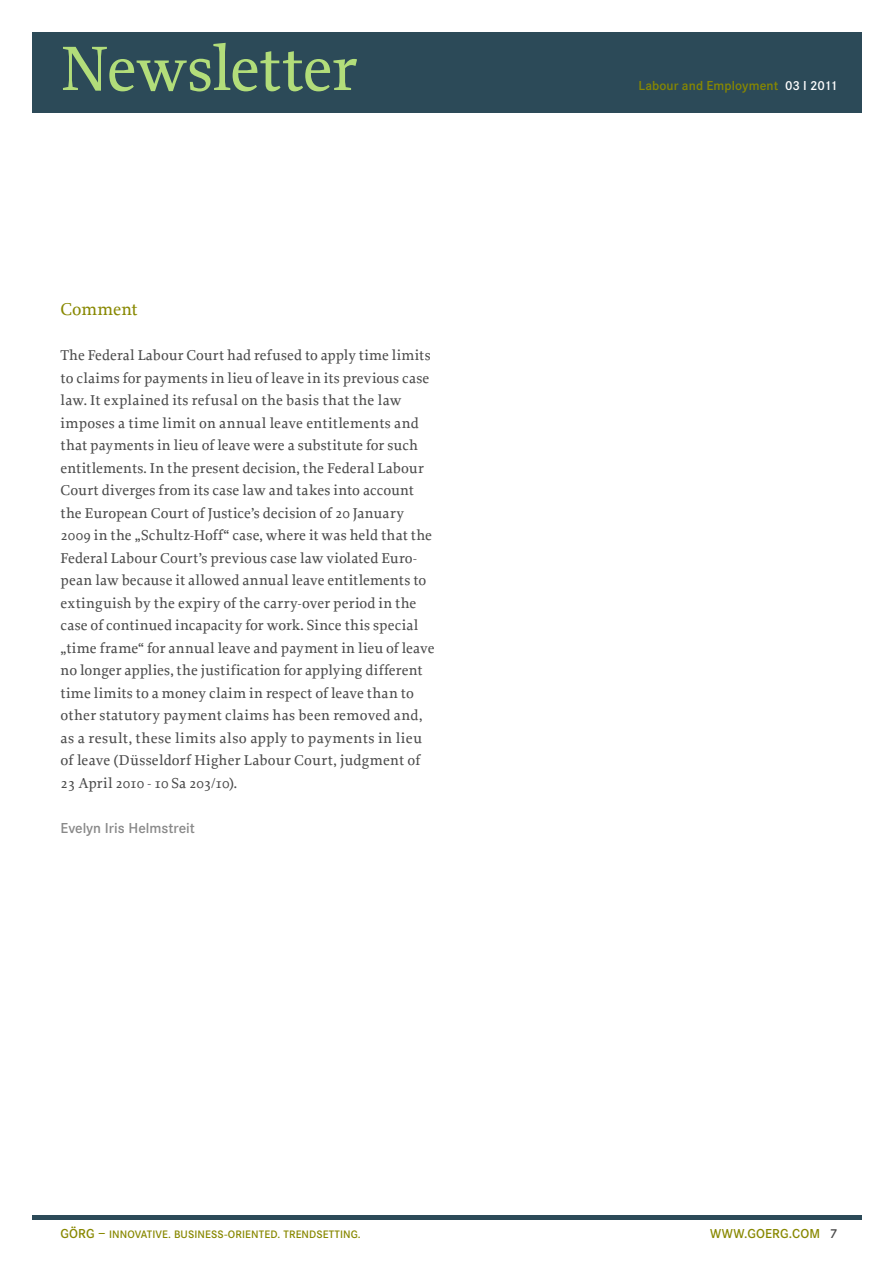
<style>
.page{position:relative;width:893px;height:1263px;background:#fff}
.page>*{position:absolute;margin:0;border:0;box-sizing:border-box;transform-origin:0 0}
.t1{font:500 66px "Proforma";letter-spacing:-.015em;color:#b2dd7a}
.t2{font:500 18px "Proforma";letter-spacing:-.005em;color:#880}
.t3{font:500 15px/22.5px "Proforma";letter-spacing:.01em;color:#4b4b4b}
.t4{font:600 15px "Corporate S";color:#898989}
.t5{font:600 13.5px "Corporate S";letter-spacing:.005em;color:#880}
.t6{font:600 11.25px "Corporate S";letter-spacing:.01em;color:#880}
.s1{font-size:13.5px}
.s2{color:#fff}
.s3{color:#4b4b4b}
</style>
<div class="page">
<div style="left:32px;top:32px;width:829px;height:80px;background:#2c4a58"></div>
<div style="left:32px;top:1215px;width:829px;height:5px;background:#2c4a58"></div>
<h1 class="t1" style="left:61px;top:28px;width:298px">Newsletter</h1>
<p class="t2" style="left:61px;top:298px;width:79px">Comment</p>
<p class="t3" style="left:61px;top:344px;width:376px">The Federal Labour Court had refused to apply time limits to claims for payments in lieu of leave in its previous case law. It explained its refusal on the basis that the law imposes a time limit on annual leave entitlements and that payments in lieu of leave were a substitute for such entitlements. In the present decision, the Federal Labour Court diverges from its case law and takes into account the European Court of Justice’s decision of 20 January 2009 in the „Schultz-Hoff“ case, where it was held that the Federal Labour Court’s previous case law violated Euro&shy;pean law because it allowed annual leave entitlements to extinguish by the expiry of the carry-over period in the case of continued incapacity for work. Since this special „time frame“ for annual leave and payment in lieu of leave no longer applies, the justification for applying different time limits to a money claim in respect of leave than to other statutory payment claims has been removed and, as a result, these limits also apply to payments in lieu of leave (Düsseldorf Higher Labour Court, judgment of 23 April 2010 - 10 Sa 203/10).</p>
<p class="t4" style="left:61px;top:819px;width:136px">EVELYN IRIS HELMSTREIT</p>
<p class="t6" style="left:61px;top:1227px;width:302px"><span class="s1">GÖRG –</span> INNOVATIVE. BUSI NESS-ORI ENTED. TRENDSETTI NG.</p>
<p class="t5" style="left:638px;top:78px;width:201px">LABOUR AND EMPLOYMENT <span class="s2">03 I 2011</span></p>
<p class="t5" style="left:710px;top:1225px;width:129px">WWW.GOERG.COM <span class="s3">7</span></p>
</div>
